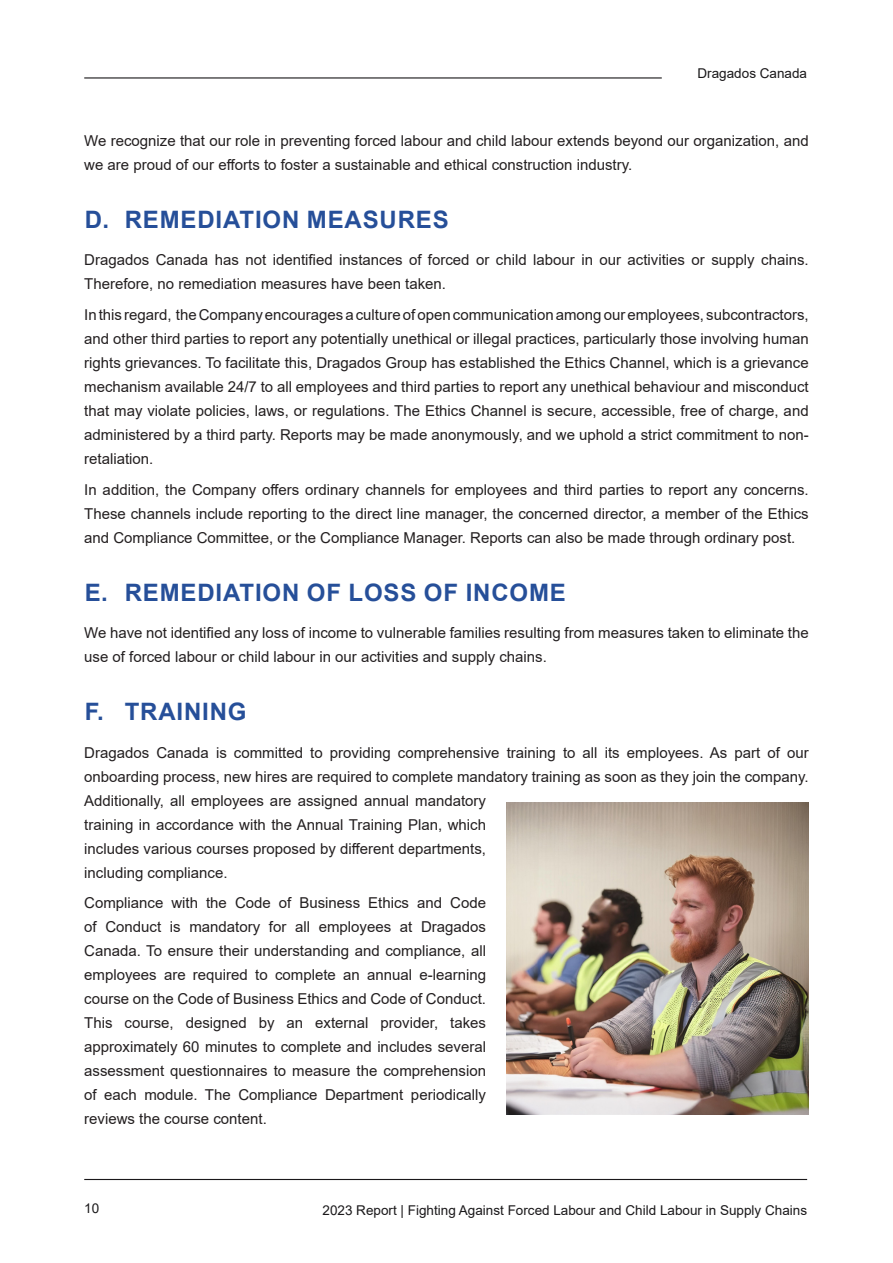
<style>
.page{position:relative;width:893px;height:1263px;background:#fff}
.page>*{position:absolute;margin:0;border:0;box-sizing:border-box;transform-origin:0 0}
.t1{font:700 24px "Arial";letter-spacing:.035em;color:#264f99}
.t2{font:15px/24px "Arial";color:#231f20}
.t3{font:13.5px "Arial";color:#1a181a}
</style>
<div class="page">
<hr style="left:84px;top:77px;width:578px;height:2px;background:#1a181a">
<hr style="left:84px;top:1179px;width:723px;height:1px;background:#1a181a">
<img style="left:506px;top:803px;width:303px;height:312px">
<p class="t3" style="left:697px;top:64px;width:111px">Dragados Canada</p>
<p class="t2" style="left:84px;top:129px;width:726px">We recognize that our role in preventing forced labour and child labour extends beyond our organization, and we are proud of our efforts to foster a sustainable and ethical construction industry.</p>
<h1 class="t1" style="left:85px;top:203px;width:366px">D. REMEDIATION MEASURES</h1>
<p class="t2" style="left:84px;top:248px;width:726px">Dragados Canada has not identified instances of forced or child labour in our activities or supply chains.<br>Therefore, no remediation measures have been taken.</p>
<p class="t2" style="left:84px;top:303px;width:726px;text-align:justify">In this regard, the Company encourages a culture of open communication among our employees, subcontractors, and other third parties to report any potentially unethical or illegal practices, particularly those involving human rights grievances. To facilitate this, Dragados Group has established the Ethics Channel, which is a grievance mechanism available 24/7 to all employees and third parties to report any unethical behaviour and misconduct that may violate policies, laws, or regulations. The Ethics Channel is secure, accessible, free of charge, and administered by a third party. Reports may be made anonymously, and we uphold a strict commitment to non&shy;retaliation.</p>
<p class="t2" style="left:84px;top:478px;width:726px;text-align:justify">In addition, the Company offers ordinary channels for employees and third parties to report any concerns.<br>These channels include reporting to the direct line manager, the concerned director, a member of the Ethics and Compliance Committee, or the Compliance Manager. Reports can also be made through ordinary post.</p>
<h1 class="t1" style="left:85px;top:575px;width:483px">E. REMEDIATION OF LOSS OF INCOME</h1>
<p class="t2" style="left:84px;top:621px;width:726px">We have not identified any loss of income to vulnerable families resulting from measures taken to eliminate the use of forced labour or child labour in our activities and supply chains.</p>
<h1 class="t1" style="left:85px;top:695px;width:163px">F. TRAINING</h1>
<p class="t2" style="left:84px;top:740px;width:726px">Dragados Canada is committed to providing comprehensive training to all its employees. As part of our onboarding process, new hires are required to complete mandatory training as soon as they join the company.<br>Additionally, all employees are assigned annual mandatory<br>training in accordance with the Annual Training Plan, which<br>includes various courses proposed by different departments,<br>including compliance.</p>
<p class="t2" style="left:84px;top:891px;width:403px;text-align:justify">Compliance with the Code of Business Ethics and Code of Conduct is mandatory for all employees at Dragados Canada. To ensure their understanding and compliance, all employees are required to complete an annual e-learning course on the Code of Business Ethics and Code of Conduct.<br>This course, designed by an external provider, takes approximately 60 minutes to complete and includes several assessment questionnaires to measure the comprehension of each module. The Compliance Department periodically reviews the course content.</p>
<p class="t3" style="left:84px;top:1199px;width:17px">10</p>
<p class="t3" style="left:323px;top:1200px;width:486px">2023 Report | Fighting Against Forced Labour and Child Labour in Supply Chains</p>
</div>
